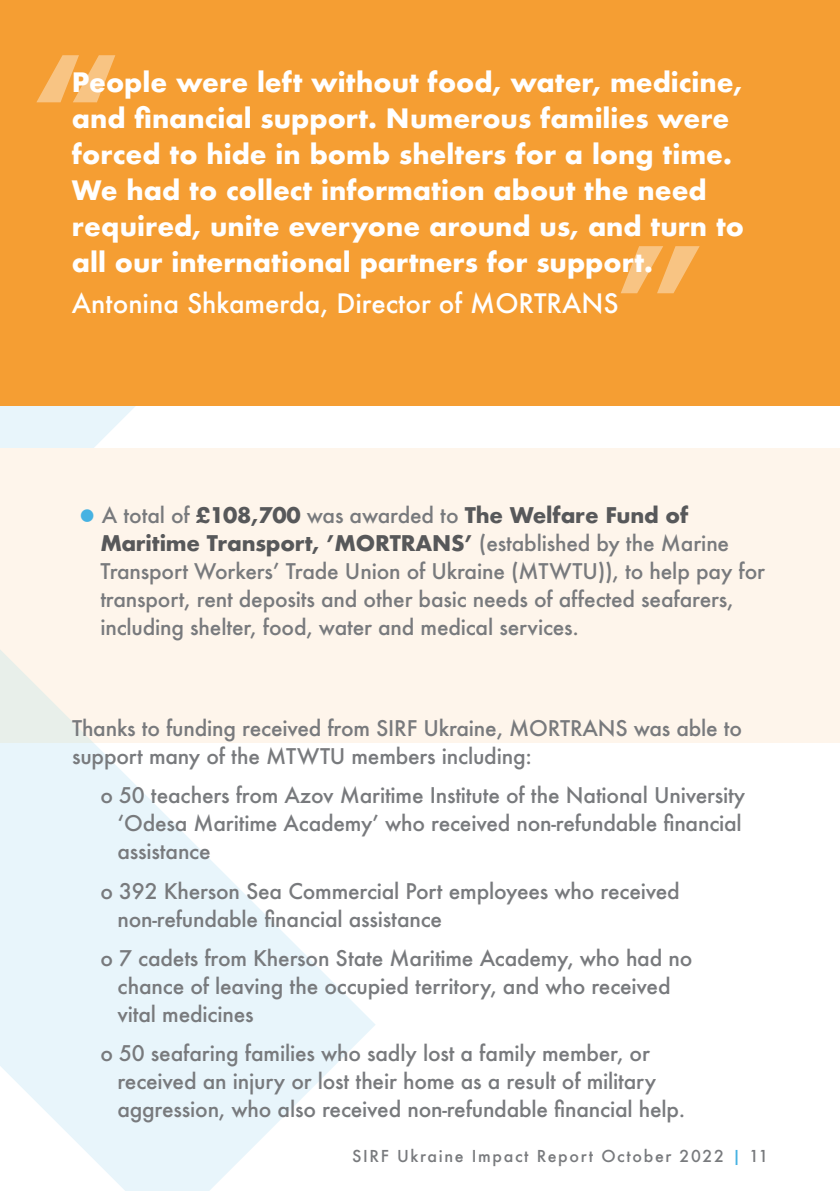
<style>
.page{position:relative;width:840px;height:1191px;background:#fff}
.page>*{position:absolute;margin:0;border:0;box-sizing:border-box;transform-origin:0 0}
.t1{font:700 142px "Futura";color:#fff}
.t2{font:700 26px/36px "Futura";color:#fff}
.t3{font:500 26px "Futura";color:#fff}
.t4{font:500 21px/28px "Futura";letter-spacing:-.01em;color:#787a7d}
.t5{font:700 21px "Futura";letter-spacing:-.01em;color:#57585a}
.t6{font:500 16px "Futura";letter-spacing:.1em;color:#787a7d}
.s1{font-size:40px;color:#46b2e2}
.s2{font-weight:500;color:#787a7d}
.s3{font-weight:700;color:#57585a}
.s4{color:#46b2e2}
</style>
<div class="page">
<div style="left:0;top:448px;width:839px;height:294px;background:#fef5eb"></div>
<svg style="left:0;top:405px;width:375px;height:786px"></svg>
<div style="left:0;top:0;width:839px;height:405px;background:#f59e33"></div>
<h1 class="t1" style="left:29px;top:6px;width:93px">“</h1>
<p class="t2" style="left:72px;top:64px;width:673px">People were left without food, water, medicine, and financial support. Numerous families were forced to hide in bomb shelters for a long time.<br>We had to collect information about the need required, unite everyone around us, and turn to all our international partners for support.</p>
<p class="t3" style="left:72px;top:286px;width:548px">Antonina Shkamerda, Director of MORTRANS</p>
<h1 class="t1" style="left:706px;top:342px;width:93px;rotate:-180deg">“</h1>
<p class="t5" style="left:72px;top:500px;width:617px"><span class="s1">•</span><span class="s2">A total of</span> £108,700 <span class="s2">was awarded to</span> The Welfare Fund of</p>
<p class="t4" style="left:100px;top:529px;width:665px"><span class="s3">Maritime Transport, ’MORTRANS’</span> (established by the Marine Transport Workers’ Trade Union of Ukraine (MTWTU)), to help pay for transport, rent deposits and other basic needs of affected seafarers, including shelter, food, water and medical services.</p>
<p class="t4" style="left:72px;top:714px;width:671px">Thanks to funding received from SIRF Ukraine, MORTRANS was able to support many of the MTWTU members including:</p>
<p class="t4" style="left:100px;top:781px;width:646px">o 50 teachers from Azov Maritime Institute of the National University</p>
<p class="t4" style="left:117px;top:809px;width:625px">‘Odesa Maritime Academy’ who received non-refundable financial</p>
<p class="t4" style="left:117px;top:837px;width:95px">assistance</p>
<p class="t4" style="left:100px;top:876px;width:580px">o 392 Kherson Sea Commercial Port employees who received</p>
<p class="t4" style="left:117px;top:904px;width:326px">non-refundable financial assistance</p>
<p class="t4" style="left:100px;top:944px;width:593px">o 7 cadets from Kherson State Maritime Academy, who had no</p>
<p class="t4" style="left:117px;top:972px;width:554px">chance of leaving the occupied territory, and who received vital medicines</p>
<p class="t4" style="left:100px;top:1039px;width:550px">o 50 seafaring families who sadly lost a family member, or</p>
<p class="t4" style="left:117px;top:1067px;width:569px">received an injury or lost their home as a result of military aggression, who also received non-refundable financial help.</p>
<p class="t6" style="left:352px;top:1144px;width:417px">SIRF Ukraine Impact Report October 2022 <span class="s4">|</span> 11</p>
</div>
